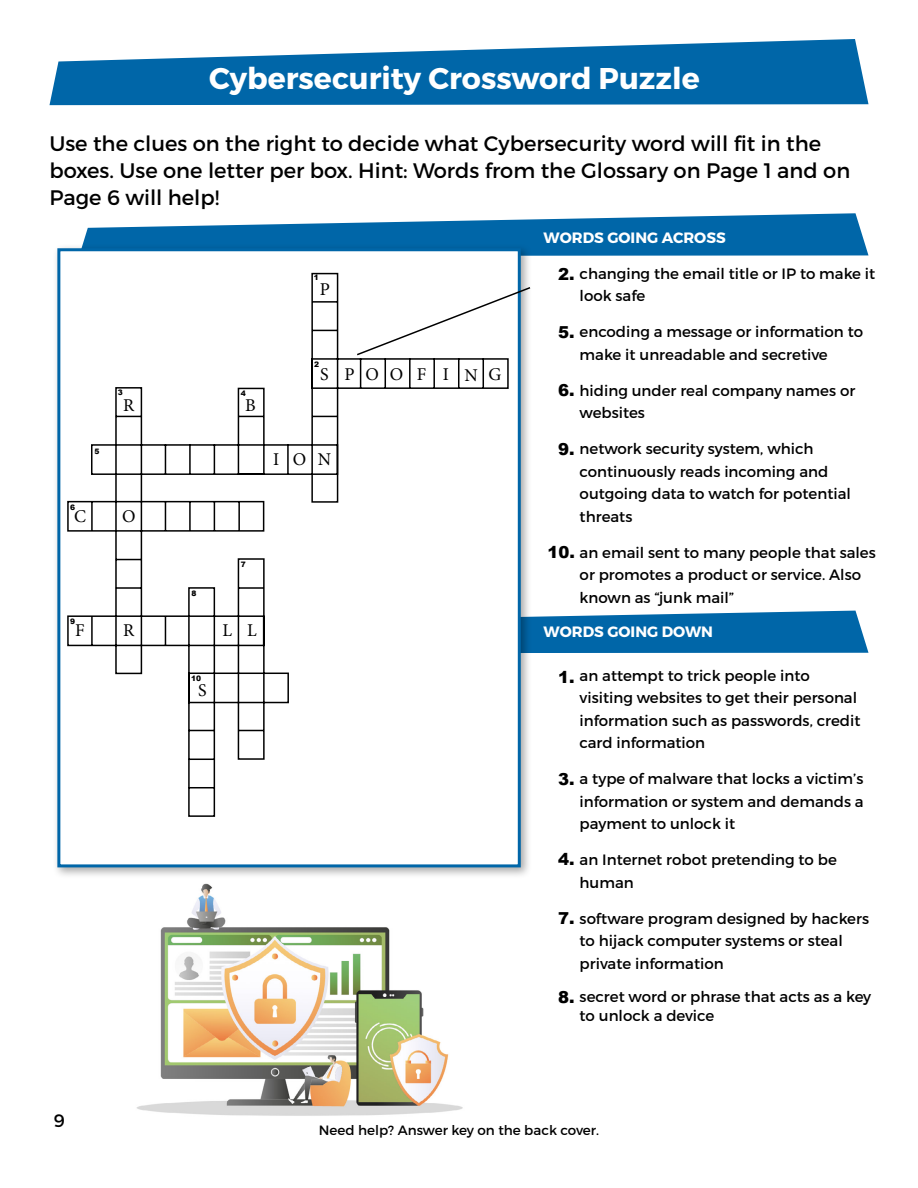
<style>
.page{position:relative;width:918px;height:1188px;background:#fff}
.page>*{position:absolute;margin:0;border:0;box-sizing:border-box;transform-origin:0 0}
.t1{font:700 30px "Montserrat";color:#fff}
.t2{font:21px/27px "Montserrat";color:#000}
.t3{font:18px "Minion Pro";letter-spacing:.625em;color:#000}
.t4{font:18px "Montserrat";color:#000}
.t5{font:900 16.5px "Arial";color:#000}
.t6{font:15px/22.5px "Montserrat";color:#000}
.t7{font:700 15px "Montserrat";color:#fff}
.t8{font:13.5px "Montserrat";color:#000}
.t9{font:900 7.5px "Arial";color:#000}
.s1{font-family:"Arial";font-weight:900;font-size:16.5px}
</style>
<div class="page">
<img style="left:136px;top:883px;width:327px;height:233px">
<svg style="left:50px;top:39px;width:818px;height:66px;fill:#0066a8"></svg>
<svg style="left:83px;top:213px;width:785px;height:43px"></svg>
<svg style="left:532px;top:611px;width:336px;height:42px;background:#1472ae"></svg>
<div style="left:52px;top:243px;width:480px;height:636px;background:#000;opacity:.34"></div>
<div style="left:57px;top:248px;width:464px;height:619px;background:#fff;border:3px solid #0066a8"></div>
<svg style="left:509px;top:286px;width:23px;height:71px"></svg>
<svg style="left:67px;top:272px;width:442px;height:545px"></svg>
<h1 class="t1" style="left:209px;top:60px;width:492px">Cybersecurity Crossword Puzzle</h1>
<h2 class="t2" style="left:49px;top:130px;width:802px">Use the clues on the right to decide what Cybersecurity word will fit in the boxes. Use one letter per box. Hint: Words from the Glossary on Page 1 and on<br>Page 6 will help!</h2>
<p class="t9" style="left:314px;top:272px;width:7px">1</p>
<p class="t3" style="left:320px;top:277px;width:12px">P</p>
<p class="t9" style="left:118px;top:387px;width:7px">3</p>
<p class="t9" style="left:241px;top:388px;width:7px">4</p>
<p class="t9" style="left:95px;top:445px;width:7px">5</p>
<p class="t9" style="left:70px;top:502px;width:7px">6</p>
<p class="t3" style="left:74px;top:504px;width:13px">C</p>
<p class="t3" style="left:123px;top:393px;width:13px">R</p>
<p class="t3" style="left:245px;top:393px;width:12px">B</p>
<p class="t3" style="left:122px;top:504px;width:15px">O</p>
<p class="t9" style="left:192px;top:588px;width:7px">8</p>
<p class="t9" style="left:241px;top:559px;width:7px">7</p>
<p class="t9" style="left:70px;top:616px;width:7px">9</p>
<p class="t3" style="left:75px;top:619px;width:11px">F</p>
<p class="t3" style="left:222px;top:619px;width:36px">L L</p>
<p class="t3" style="left:123px;top:619px;width:13px">R</p>
<p class="t9" style="left:191px;top:673px;width:12px">10</p>
<p class="t3" style="left:198px;top:679px;width:10px">S</p>
<p class="t9" style="left:314px;top:359px;width:7px">2</p>
<p class="t3" style="left:320px;top:363px;width:183px">S POOF I NG</p>
<p class="t3" style="left:273px;top:448px;width:60px">ION</p>
<p class="t7" style="left:544px;top:228px;width:184px">WORDS GOING ACROSS</p>
<p class="t6" style="left:558px;top:262px;width:319px"><span class="s1">2.</span> changing the email title or IP to make it</p>
<p class="t6" style="left:580px;top:285px;width:67px">look safe</p>
<p class="t6" style="left:558px;top:321px;width:306px"><span class="s1">5.</span> encoding a message or information to</p>
<p class="t6" style="left:580px;top:343px;width:250px">make it unreadable and secretive</p>
<p class="t6" style="left:558px;top:379px;width:299px"><span class="s1">6.</span> hiding under real company names or</p>
<p class="t6" style="left:580px;top:402px;width:67px">websites</p>
<p class="t6" style="left:558px;top:438px;width:257px"><span class="s1">9.</span> network security system, which</p>
<p class="t6" style="left:580px;top:460px;width:273px">continuously reads incoming and outgoing data to watch for potential threats</p>
<p class="t6" style="left:548px;top:541px;width:330px"><span class="s1">10.</span> an email sent to many people that sales</p>
<p class="t6" style="left:580px;top:564px;width:283px">or promotes a product or service. Also known as “junk mail”</p>
<p class="t7" style="left:544px;top:623px;width:171px">WORDS GOING DOWN</p>
<p class="t6" style="left:580px;top:664px;width:282px">an attempt to trick people into visiting websites to get their personal information such as passwords, credit card information</p>
<p class="t5" style="left:558px;top:665px;width:18px">1.</p>
<p class="t6" style="left:558px;top:768px;width:307px"><span class="s1">3.</span> a type of malware that locks a victim’s</p>
<p class="t6" style="left:580px;top:790px;width:286px">information or system and demands a payment to unlock it</p>
<p class="t6" style="left:558px;top:849px;width:280px"><span class="s1">4.</span> an Internet robot pretending to be</p>
<p class="t6" style="left:580px;top:871px;width:56px">human</p>
<p class="t6" style="left:558px;top:907px;width:313px"><span class="s1">7.</span> software program designed by hackers</p>
<p class="t6" style="left:580px;top:930px;width:265px">to hijack computer systems or steal private information</p>
<p class="t6" style="left:580px;top:1005px;width:136px">to unlock a device</p>
<p class="t6" style="left:558px;top:985px;width:315px"><span class="s1">8.</span> secret word or phrase that acts as a key</p>
<p class="t4" style="left:54px;top:1110px;width:13px">9</p>
<p class="t8" style="left:319px;top:1122px;width:282px">Need help? Answer key on the back cover.</p>
</div>
